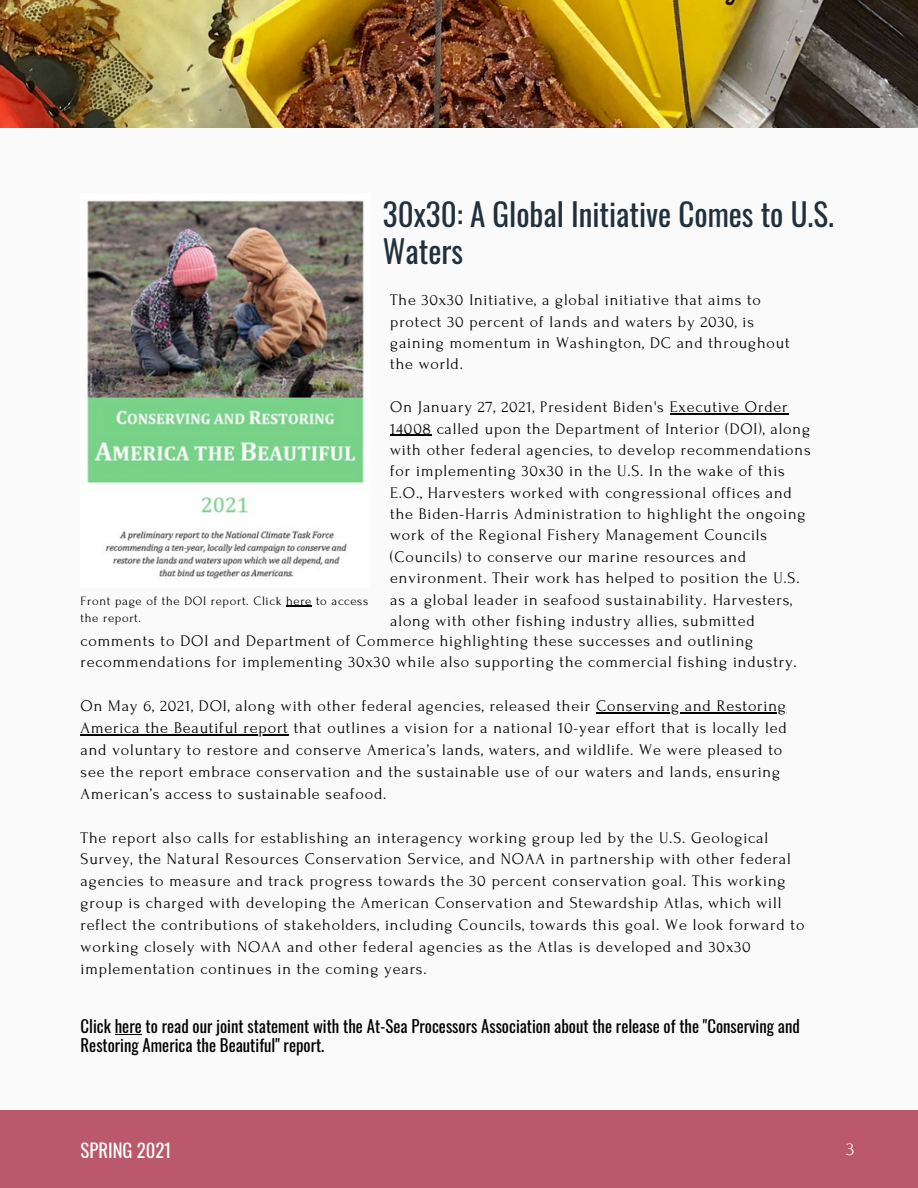
<style>
.page{position:relative;width:918px;height:1188px;background:#fafafa}
.page>*{position:absolute;margin:0;border:0;box-sizing:border-box;transform-origin:0 0}
.t1{font:31.2px/37px "Oswald";color:#21303d}
.t2{font:18.6px "Oswald";color:#fff}
.t3{font:18.6px "Forum";color:#fafafa}
.t4{font:16.8px/19.6px "Oswald";color:#000}
.t5{font:16.2px/21.3px "Forum";letter-spacing:.05em;color:#000}
.t6{font:12.75px/17px "Forum";letter-spacing:.05em;color:#000}
</style>
<div class="page">
<div style="left:0;top:1110px;width:918px;height:78px;background:#bb586b"></div>
<img style="left:0;top:0;width:918px;height:127px">
<img style="left:87px;top:200px;width:277px;height:379px">
<hr style="left:670px;top:413px;width:118px;height:1px;background:#000">
<hr style="left:390px;top:435px;width:42px;height:1px;background:#000">
<hr style="left:596px;top:712px;width:191px;height:1px;background:#000">
<hr style="left:81px;top:734px;width:208px;height:1px;background:#000">
<svg style="left:286px;top:606px;width:26px;height:1px"></svg>
<svg style="left:115px;top:1034px;width:27px;height:1px"></svg>
<p class="t6" style="left:81px;top:592px;width:289px">Front page of the DOI report. Click here to access the report.</p>
<p class="t1" style="left:383px;top:194px;width:453px">30x30: A Global Initiative Comes to U.S.<br>Waters</p>
<p class="t5" style="left:390px;top:290px;width:401px">The 30x30 Initiative, a global initiative that aims to protect 30 percent of lands and waters by 2030, is gaining momentum in Washington, DC and throughout the world.</p>
<p class="t5" style="left:390px;top:397px;width:422px">On January 27, 2021, President Biden's Executive Order 14008 called upon the Department of Interior (DOI), along with other federal agencies, to develop recommendations for implementing 30x30 in the U.S. In the wake of this E.O., Harvesters worked with congressional offices and the Biden-Harris Administration to highlight the ongoing work of the Regional Fishery Management Councils (Councils) to conserve our marine resources and environment. Their work has helped to position the U.S. as a global leader in seafood sustainability. Harvesters, along with other fishing industry allies, submitted</p>
<p class="t5" style="left:81px;top:630px;width:718px;line-height:21.9px">comments to DOI and Department of Commerce highlighting these successes and outlining recommendations for implementing 30x30 while also supporting the commercial fishing industry.</p>
<p class="t5" style="left:81px;top:695px;width:708px;line-height:21.9px">On May 6, 2021, DOI, along with other federal agencies, released their Conserving and Restoring America the Beautiful report that outlines a vision for a national 10-year effort that is locally led and voluntary to restore and conserve America’s lands, waters, and wildlife. We were pleased to see the report embrace conservation and the sustainable use of our waters and lands, ensuring American’s access to sustainable seafood.</p>
<p class="t5" style="left:81px;top:827px;width:725px;line-height:21.9px">The report also calls for establishing an interagency working group led by the U.S. Geological Survey, the Natural Resources Conservation Service, and NOAA in partnership with other federal agencies to measure and track progress towards the 30 percent conservation goal. This working group is charged with developing the American Conservation and Stewardship Atlas, which will reflect the contributions of stakeholders, including Councils, towards this goal. We look forward to working closely with NOAA and other federal agencies as the Atlas is developed and 30x30 implementation continues in the coming years.</p>
<p class="t4" style="left:81px;top:1015px;width:721px">Click here to read our joint statement with the At-Sea Processors Association about the release of the "Conserving and<br>Restoring America the Beautiful" report.</p>
<p class="t2" style="left:81px;top:1136px;width:93px">SPRING 2021</p>
<p class="t3" style="left:846px;top:1139px;width:9px">3</p>
</div>
